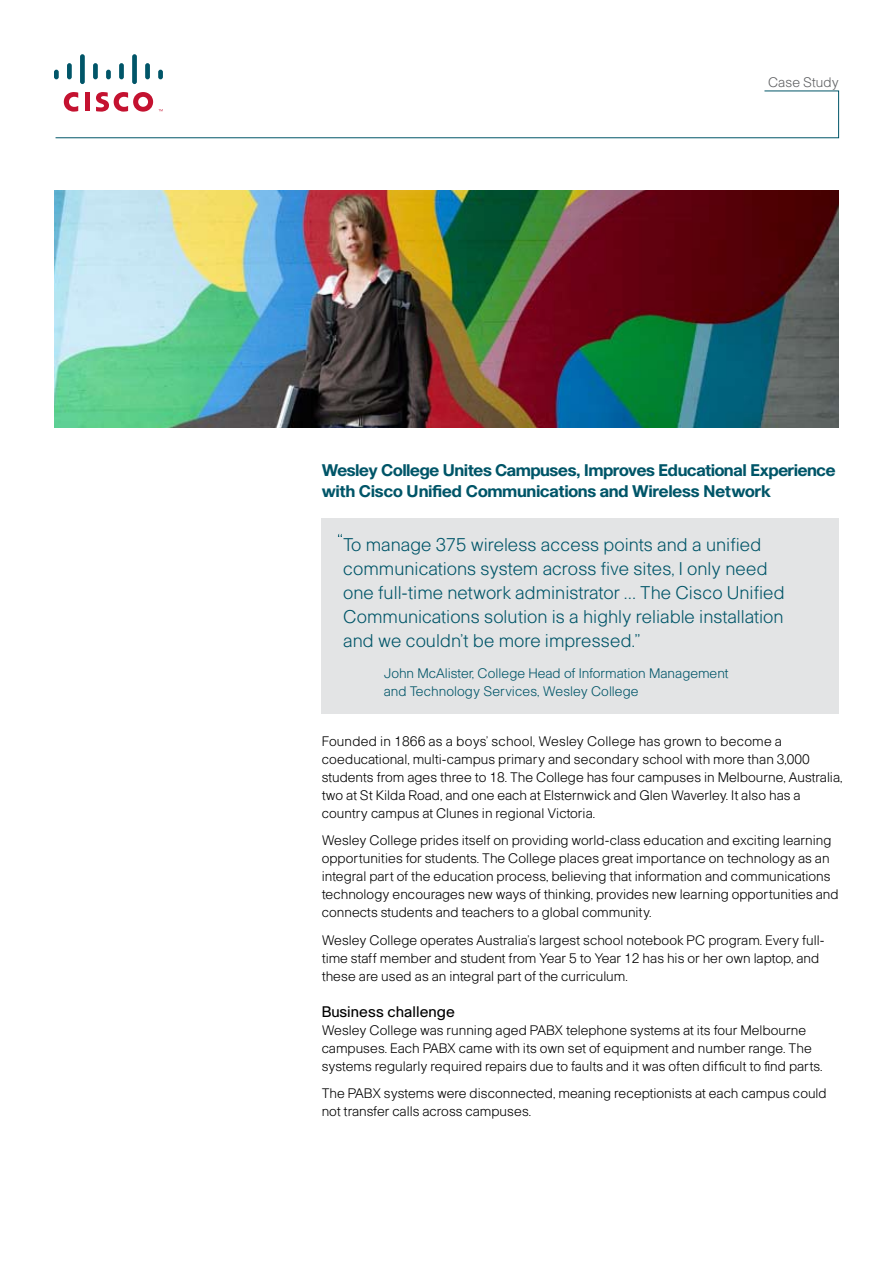
<style>
.page{position:relative;width:893px;height:1263px;background:#fff}
.page>*{position:absolute;margin:0;border:0;box-sizing:border-box;transform-origin:0 0}
.t1{font:300 18px/24px "Cisco";color:#005568}
.t2{font:700 16.5px/21px "Cisco";letter-spacing:-.02em;color:#005568}
.t3{font:15px "Cisco";color:#000}
.t4{font:300 13.5px/18px "Cisco";color:#000}
.t5{font:300 13.5px/18px "Cisco";color:#005568}
.t6{font:300 13.5px "Cisco";color:#5f6062}
</style>
<div class="page">
<div style="left:54px;top:70px;width:5px;height:9px;background:#005568;border-radius:2px"></div>
<div style="left:67px;top:63px;width:5px;height:16px;background:#005568;border-radius:2px"></div>
<div style="left:80px;top:54px;width:5px;height:30px;background:#005568;border-radius:2px"></div>
<div style="left:93px;top:63px;width:5px;height:16px;background:#005568;border-radius:2px"></div>
<div style="left:106px;top:70px;width:5px;height:9px;background:#005568;border-radius:2px"></div>
<div style="left:119px;top:63px;width:5px;height:16px;background:#005568;border-radius:2px"></div>
<div style="left:132px;top:54px;width:5px;height:30px;background:#005568;border-radius:2px"></div>
<div style="left:145px;top:63px;width:5px;height:16px;background:#005568;border-radius:2px"></div>
<div style="left:158px;top:70px;width:5px;height:9px;background:#005568;border-radius:2px"></div>
<img style="left:54px;top:190px;width:785px;height:237px">
<svg style="left:55px;top:90px;width:784px;height:49px"></svg>
<div style="left:322px;top:519px;width:517px;height:195px;background:#e3e4e5"></div>
<svg style="left:338px;top:534px;width:4px;height:3px"></svg>
<p class="t6" style="left:768px;top:74px;width:72px">Case Study</p>
<p class="t2" style="left:322px;top:459px;width:515px">Wesley College Unites Campuses, Improves Educational Experience with Cisco Unified Communications and Wireless Network</p>
<p class="t1" style="left:343px;top:532px;width:443px">To manage 375 wireless access points and a unified communications system across five sites, I only need one full-time network administrator … The Cisco Unified Communications solution is a highly reliable installation and we couldn’t be more impressed.”</p>
<p class="t5" style="left:384px;top:664px;width:346px">John McAlister, College Head of Information Management and Technology Services, Wesley College</p>
<p class="t4" style="left:322px;top:732px;width:522px">Founded in 1866 as a boys’ school, Wesley College has grown to become a coeducational, multi-campus primary and secondary school with more than 3,000 students from ages three to 18. The College has four campuses in Melbourne, Australia, two at St Kilda Road, and one each at Elsternwick and Glen Waverley. It also has a country campus at Clunes in regional Victoria.</p>
<p class="t4" style="left:322px;top:831px;width:518px">Wesley College prides itself on providing world-class education and exciting learning opportunities for students. The College places great importance on technology as an integral part of the education process, believing that information and communications technology encourages new ways of thinking, provides new learning opportunities and connects students and teachers to a global community.</p>
<p class="t4" style="left:322px;top:930px;width:504px">Wesley College operates Australia’s largest school notebook PC program. Every full&shy;time staff member and student from Year 5 to Year 12 has his or her own laptop, and these are used as an integral part of the curriculum.</p>
<p class="t3" style="left:322px;top:1003px;width:135px">Business challenge</p>
<p class="t4" style="left:322px;top:1021px;width:502px">Wesley College was running aged PABX telephone systems at its four Melbourne campuses. Each PABX came with its own set of equipment and number range. The systems regularly required repairs due to faults and it was often difficult to find parts.</p>
<p class="t4" style="left:322px;top:1084px;width:507px">The PABX systems were disconnected, meaning receptionists at each campus could not transfer calls across campuses.</p>
</div>
